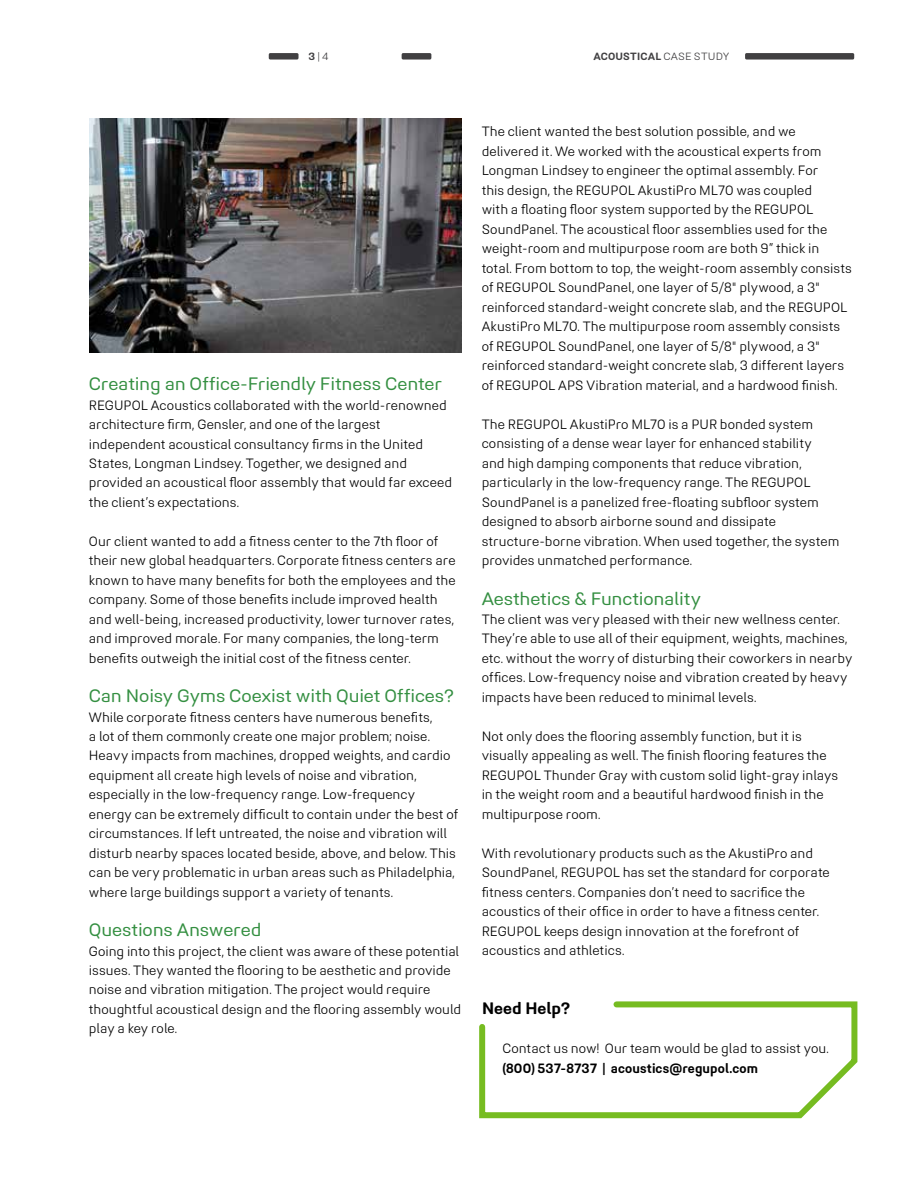
<style>
.page{position:relative;width:918px;height:1188px;background:#fff}
.page>*{position:absolute;margin:0;border:0;box-sizing:border-box;transform-origin:0 0}
.t1{font:18px "Midpoint Pro";letter-spacing:-.01em;color:#348f41}
.t2{font:700 16.5px "Midpoint Pro";color:#000}
.t3{font:300 13.5px/19.5px "Midpoint Pro";color:#000;scale:.95 1}
.t4{font:700 13.5px "Midpoint Pro";letter-spacing:.005em;color:#000;scale:.95 1}
.t5{font:700 10.5px "Midpoint Pro";letter-spacing:.02em;color:#414042}
.t6{font:300 10.5px "Midpoint Pro";color:#414042}
.s1{font-weight:700}
.s2{font-weight:300}
</style>
<div class="page">
<div style="left:745px;top:53px;width:109px;height:7px;background:#414042;border-radius:2px"></div>
<div style="left:402px;top:53px;width:29px;height:7px;background:#414042;border-radius:2px"></div>
<div style="left:269px;top:53px;width:30px;height:7px;background:#414042;border-radius:2px"></div>
<svg style="left:479px;top:1001px;width:379px;height:118px"></svg>
<img style="left:89px;top:118px;width:372px;height:234px">
<p class="t6" style="left:309px;top:49px;width:21px"><span class="s1">3</span> | 4</p>
<p class="t5" style="left:593px;top:49px;width:138px">ACOUSTICAL <span class="s2">CASE STUDY</span></p>
<h1 class="t1" style="left:89px;top:373px;width:355px">Creating an Office-Friendly Fitness Center</h1>
<p class="t3" style="left:89px;top:395px;width:384px">REGUPOL Acoustics collaborated with the world-renowned architecture firm, Gensler, and one of the largest independent acoustical consultancy firms in the United States, Longman Lindsey. Together, we designed and provided an acoustical floor assembly that would far exceed the client’s expectations.</p>
<p class="t3" style="left:89px;top:532px;width:388px">Our client wanted to add a fitness center to the 7th floor of their new global headquarters. Corporate fitness centers are known to have many benefits for both the employees and the company. Some of those benefits include improved health and well-being, increased productivity, lower turnover rates, and improved morale. For many companies, the long-term benefits outweigh the initial cost of the fitness center.</p>
<h1 class="t1" style="left:89px;top:685px;width:367px">Can Noisy Gyms Coexist with Quiet Offices?</h1>
<p class="t3" style="left:89px;top:707px;width:390px">While corporate fitness centers have numerous benefits,<br>a lot of them commonly create one major problem; noise.<br>Heavy impacts from machines, dropped weights, and cardio equipment all create high levels of noise and vibration, especially in the low-frequency range. Low-frequency energy can be extremely difficult to contain under the best of circumstances. If left untreated, the noise and vibration will disturb nearby spaces located beside, above, and below. This can be very problematic in urban areas such as Philadelphia, where large buildings support a variety of tenants.</p>
<h1 class="t1" style="left:89px;top:919px;width:174px">Questions Answered</h1>
<p class="t3" style="left:89px;top:941px;width:393px">Going into this project, the client was aware of these potential issues. They wanted the flooring to be aesthetic and provide noise and vibration mitigation. The project would require thoughtful acoustical design and the flooring assembly would play a key role.</p>
<p class="t3" style="left:482px;top:122px;width:391px">The client wanted the best solution possible, and we delivered it. We worked with the acoustical experts from Longman Lindsey to engineer the optimal assembly. For<br>this design, the REGUPOL AkustiPro ML70 was coupled<br>with a floating floor system supported by the REGUPOL SoundPanel. The acoustical floor assemblies used for the weight-room and multipurpose room are both 9” thick in total. From bottom to top, the weight-room assembly consists of REGUPOL SoundPanel, one layer of 5/8" plywood, a 3" reinforced standard-weight concrete slab, and the REGUPOL AkustiPro ML70. The multipurpose room assembly consists of REGUPOL SoundPanel, one layer of 5/8" plywood, a 3" reinforced standard-weight concrete slab, 3 different layers of REGUPOL APS Vibration material, and a hardwood finish.</p>
<p class="t3" style="left:482px;top:414px;width:378px">The REGUPOL AkustiPro ML70 is a PUR bonded system consisting of a dense wear layer for enhanced stability<br>and high damping components that reduce vibration, particularly in the low-frequency range. The REGUPOL SoundPanel is a panelized free-floating subfloor system designed to absorb airborne sound and dissipate structure-borne vibration. When used together, the system provides unmatched performance.</p>
<h1 class="t1" style="left:482px;top:587px;width:221px">Aesthetics &amp; Functionality</h1>
<p class="t3" style="left:482px;top:610px;width:392px">The client was very pleased with their new wellness center.<br>They’re able to use all of their equipment, weights, machines, etc. without the worry of disturbing their coworkers in nearby offices. Low-frequency noise and vibration created by heavy impacts have been reduced to minimal levels.</p>
<p class="t3" style="left:482px;top:727px;width:377px">Not only does the flooring assembly function, but it is visually appealing as well. The finish flooring features the REGUPOL Thunder Gray with custom solid light-gray inlays in the weight room and a beautiful hardwood finish in the multipurpose room.</p>
<p class="t3" style="left:482px;top:843px;width:368px">With revolutionary products such as the AkustiPro and SoundPanel, REGUPOL has set the standard for corporate fitness centers. Companies don’t need to sacrifice the acoustics of their office in order to have a fitness center.<br>REGUPOL keeps design innovation at the forefront of acoustics and athletics.</p>
<p class="t2" style="left:482px;top:998px;width:90px">Need Help?</p>
<p class="t3" style="left:502px;top:1039px;width:345px">Contact us now! Our team would be glad to assist you.</p>
<p class="t4" style="left:502px;top:1059px;width:270px">(800) 537-8737 | acoustics@regupol.com</p>
</div>
